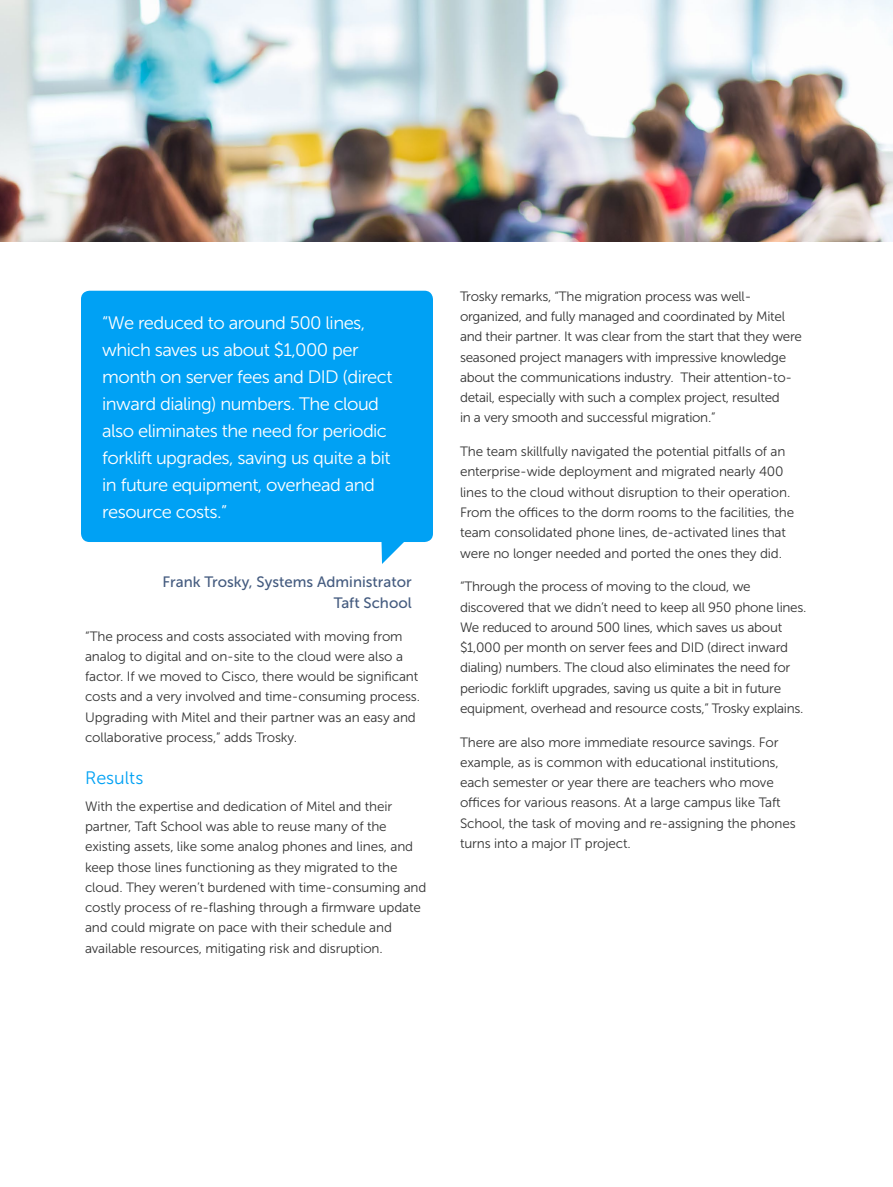
<style>
.page{position:relative;width:893px;height:1187px;background:#fff}
.page>*{position:absolute;margin:0;border:0;box-sizing:border-box;transform-origin:0 0}
.t1{font:18px/27px "Museo Sans 300";letter-spacing:-.03em;color:#fff}
.t2{font:18px "Museo Sans 300";color:#00a1f4}
.t3{font:15px/21px "Museo Sans 500";color:#445b7f;text-align:right}
.t4{font:13.5px/20.2px "Museo Sans 300";letter-spacing:-.01em;color:#333}
</style>
<div class="page">
<div style="left:81px;top:291px;width:352px;height:251px;background:#00a1f4;border-radius:9px"></div>
<svg style="left:381px;top:542px;width:23px;height:22px"></svg>
<img style="left:0;top:0;width:893px;height:241px">
<p class="t1" style="left:102px;top:309px;width:292px">“We reduced to around 500 lines, which saves us about $1,000 per month on server fees and DID (direct inward dialing) numbers. The cloud also eliminates the need for periodic forklift upgrades, saving us quite a bit in future equipment, overhead and resource costs.”</p>
<p class="t3" style="left:163px;top:571px;width:251px">Frank Trosky, Systems Administrator<br>Taft School</p>
<p class="t4" style="left:85px;top:626px;width:337px">“The process and costs associated with moving from analog to digital and on-site to the cloud were also a factor. If we moved to Cisco, there would be significant costs and a very involved and time-consuming process.<br>Upgrading with Mitel and their partner was an easy and collaborative process,” adds Trosky.</p>
<h1 class="t2" style="left:85px;top:768px;width:60px">Results</h1>
<p class="t4" style="left:85px;top:796px;width:343px">With the expertise and dedication of Mitel and their partner, Taft School was able to reuse many of the existing assets, like some analog phones and lines, and keep those lines functioning as they migrated to the cloud. They weren’t burdened with time-consuming and costly process of re-flashing through a firmware update and could migrate on pace with their schedule and available resources, mitigating risk and disruption.</p>
<p class="t4" style="left:460px;top:286px;width:344px">Trosky remarks, “The migration process was well&shy;organized, and fully managed and coordinated by Mitel and their partner. It was clear from the start that they were seasoned project managers with impressive knowledge about the communications industry. Their attention-to&shy;detail, especially with such a complex project, resulted<br>in a very smooth and successful migration.”</p>
<p class="t4" style="left:460px;top:441px;width:336px">The team skillfully navigated the potential pitfalls of an enterprise-wide deployment and migrated nearly 400 lines to the cloud without disruption to their operation.<br>From the offices to the dorm rooms to the facilities, the team consolidated phone lines, de-activated lines that were no longer needed and ported the ones they did.</p>
<p class="t4" style="left:460px;top:576px;width:348px">“Through the process of moving to the cloud, we discovered that we didn’t need to keep all 950 phone lines.<br>We reduced to around 500 lines, which saves us about $1,000 per month on server fees and DID (direct inward dialing) numbers. The cloud also eliminates the need for periodic forklift upgrades, saving us quite a bit in future equipment, overhead and resource costs,” Trosky explains.</p>
<p class="t4" style="left:460px;top:732px;width:337px">There are also more immediate resource savings. For example, as is common with educational institutions, each semester or year there are teachers who move offices for various reasons. At a large campus like Taft School, the task of moving and re-assigning the phones turns into a major IT project.</p>
</div>
